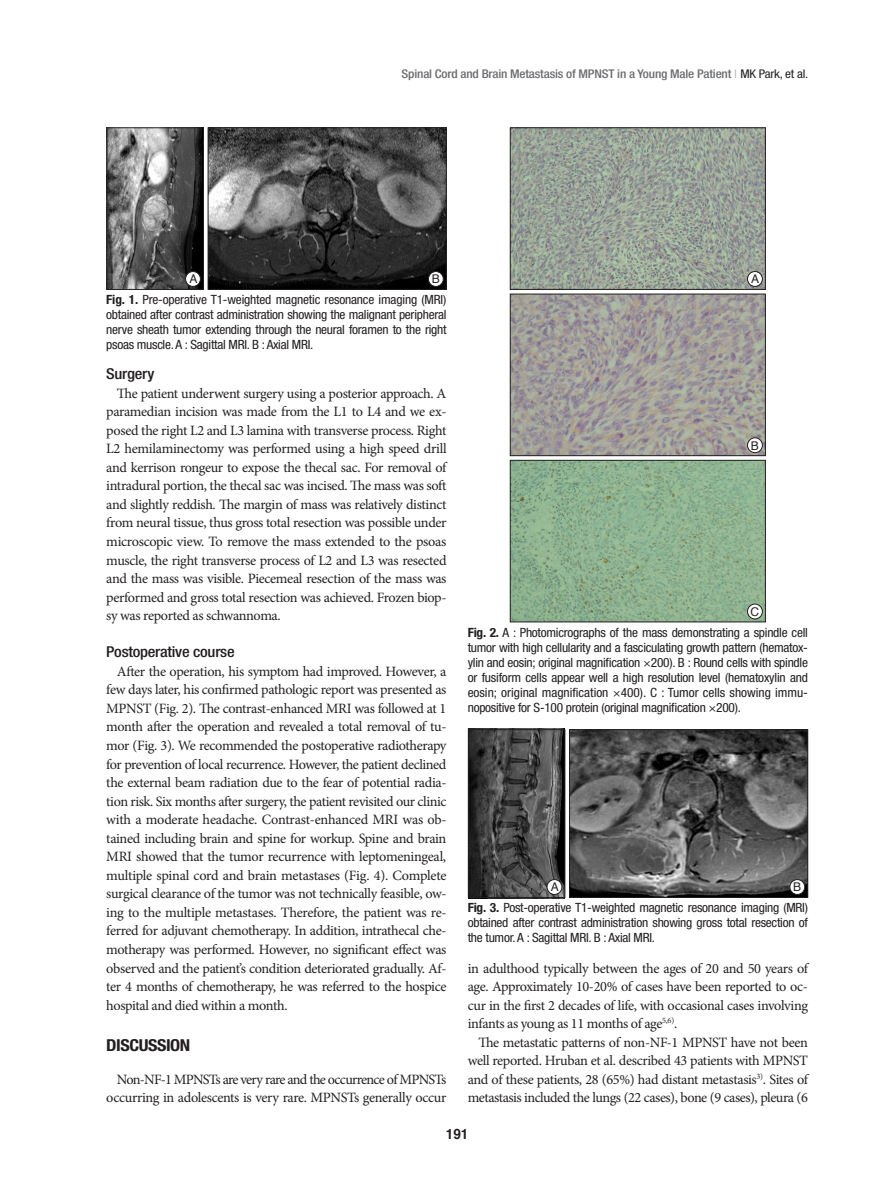
<style>
.page{position:relative;width:893px;height:1191px;background:#fff}
.page>*{position:absolute;margin:0;border:0;box-sizing:border-box;transform-origin:0 0}
.중제_JKNS{font:700 condensed 16.5px "Helvetica Neue LT Std";letter-spacing:-.025em;color:#231f20;scale:1.1 1}
.소제목_JKNS{font:500 condensed 15px "Helvetica Neue LT Std";letter-spacing:-.015em;color:#231f20;scale:1.1 1}
.본문_JKNS{font:14.25px/18.6px "Minion Pro";letter-spacing:-.03em;color:#231f20;text-align:justify}
.t1{font:700 14.25px "Helvetica";color:#231f20;scale:.95 1}
.사진설명_JKNS{font:condensed 12.75px/15px "Helvetica Neue LT Std";letter-spacing:-.02em;color:#231f20;text-align:justify;scale:1.05 1}
.런닝_JKNS{font:500 condensed 12px "Helvetica Neue LT Std";letter-spacing:-.015em;color:#6c6d70;scale:1.1 1}
.t2{font:12px "Helvetica";color:#231f20}
.s1{color:#bcbdc0}
.s2{font-weight:400;color:#231f20}
.s3{font-weight:700}
</style>
<div class="page">
<img style="left:109px;top:130px;width:93px;height:158px">
<div style="left:107px;top:128px;width:97px;height:162px;border:1px solid #231f20"></div>
<img style="left:468px;top:731px;width:97px;height:167px">
<div style="left:468px;top:729px;width:97px;height:168px;border:1px solid #231f20"></div>
<img style="left:210px;top:130px;width:234px;height:158px">
<div style="left:208px;top:128px;width:238px;height:162px;border:1px solid #231f20"></div>
<img style="left:571px;top:731px;width:235px;height:164px">
<div style="left:569px;top:729px;width:239px;height:168px;border:1px solid #231f20"></div>
<div style="left:186px;top:271px;width:14px;height:15px;background:#fff;border-radius:50%"></div>
<div style="left:185px;top:271px;width:16px;height:16px;border:1px solid #231f20;border-radius:50%"></div>
<div style="left:547px;top:879px;width:15px;height:15px;background:#fff;border-radius:50%"></div>
<div style="left:547px;top:879px;width:15px;height:15px;border:1px solid #231f20;border-radius:50%"></div>
<div style="left:428px;top:271px;width:15px;height:15px;background:#fff;border-radius:50%"></div>
<div style="left:428px;top:271px;width:15px;height:16px;border:1px solid #231f20;border-radius:50%"></div>
<div style="left:790px;top:879px;width:15px;height:15px;background:#fff;border-radius:50%"></div>
<div style="left:790px;top:879px;width:15px;height:15px;border:1px solid #231f20;border-radius:50%"></div>
<img style="left:512px;top:462px;width:252px;height:158px">
<div style="left:510px;top:460px;width:256px;height:162px;border:1px solid #231f20"></div>
<img style="left:512px;top:296px;width:252px;height:158px">
<div style="left:510px;top:294px;width:256px;height:162px;border:1px solid #231f20"></div>
<img style="left:512px;top:130px;width:252px;height:157px">
<div style="left:510px;top:128px;width:256px;height:161px;border:1px solid #231f20"></div>
<div style="left:747px;top:271px;width:15px;height:15px;background:#fff;border-radius:50%"></div>
<div style="left:747px;top:271px;width:16px;height:15px;border:1px solid #231f20;border-radius:50%"></div>
<div style="left:747px;top:438px;width:15px;height:15px;background:#fff;border-radius:50%"></div>
<div style="left:747px;top:437px;width:16px;height:16px;border:1px solid #231f20;border-radius:50%"></div>
<div style="left:747px;top:604px;width:15px;height:15px;background:#fff;border-radius:50%"></div>
<div style="left:747px;top:604px;width:16px;height:15px;border:1px solid #231f20;border-radius:50%"></div>
<p class="t2" style="left:189px;top:270px;width:10px">A</p>
<p class="런닝_JKNS" style="left:402px;top:67px;width:371px">Spinal Cord and Brain Metastasis of MPNST in a Young Male Patient <span class="s1">|</span> <span class="s2">MK Park, et al.</span></p>
<p class="t2" style="left:432px;top:270px;width:10px">B</p>
<p class="t2" style="left:751px;top:270px;width:10px">A</p>
<p class="사진설명_JKNS" style="left:106px;top:292px;width:325px"><span class="s3">Fig. 1.</span> Pre-operative T1-weighted magnetic resonance imaging (MRI) obtained after contrast administration showing the malignant peripheral nerve sheath tumor extending through the neural foramen to the right psoas muscle. A : Sagittal MRI. B : Axial MRI.</p>
<p class="소제목_JKNS" style="left:106px;top:365px;width:45px">Surgery</p>
<p class="본문_JKNS" style="left:106px;top:384px;width:342px;text-indent:11px">The patient underwent surgery using a posterior approach. A paramedian incision was made from the L1 to L4 and we ex&shy;posed the right L2 and L3 lamina with transverse process. Right L2 hemilaminectomy was performed using a high speed drill and kerrison rongeur to expose the thecal sac. For removal of intradural portion, the thecal sac was incised. The mass was soft and slightly reddish. The margin of mass was relatively distinct from neural tissue, thus gross total resection was possible under microscopic view. To remove the mass extended to the psoas muscle, the right transverse process of L2 and L3 was resected and the mass was visible. Piecemeal resection of the mass was performed and gross total resection was achieved. Frozen biop&shy;sy was reported as schwannoma.</p>
<p class="소제목_JKNS" style="left:106px;top:643px;width:118px">Postoperative course</p>
<p class="본문_JKNS" style="left:106px;top:662px;width:342px;text-indent:11px">After the operation, his symptom had improved. However, a few days later, his confirmed pathologic report was presented as MPNST (Fig. 2). The contrast-enhanced MRI was followed at 1 month after the operation and revealed a total removal of tu&shy;mor (Fig. 3). We recommended the postoperative radiotherapy for prevention of local recurrence. However, the patient declined the external beam radiation due to the fear of potential radia&shy;tion risk. Six months after surgery, the patient revisited our clinic with a moderate headache. Contrast-enhanced MRI was ob&shy;tained including brain and spine for workup. Spine and brain MRI showed that the tumor recurrence with leptomeningeal, multiple spinal cord and brain metastases (Fig. 4). Complete surgical clearance of the tumor was not technically feasible, ow&shy;ing to the multiple metastases. Therefore, the patient was re&shy;ferred for adjuvant chemotherapy. In addition, intrathecal che&shy;motherapy was performed. However, no significant effect was observed and the patient’s condition deteriorated gradually. Af&shy;ter 4 months of chemotherapy, he was referred to the hospice hospital and died within a month.</p>
<p class="중제_JKNS" style="left:106px;top:1034px;width:78px">DISCUSSION</p>
<p class="본문_JKNS" style="left:106px;top:1070px;width:342px;text-align:right">Non-NF-1 MPNSTs are very rare and the occurrence of MPNSTs occurring in adolescents is very rare. MPNSTs generally occur</p>
<p class="t2" style="left:751px;top:436px;width:10px">B</p>
<p class="t2" style="left:751px;top:602px;width:10px">C</p>
<p class="사진설명_JKNS" style="left:468px;top:625px;width:325px"><span class="s3">Fig. 2.</span> A : Photomicrographs of the mass demonstrating a spindle cell tumor with high cellularity and a fasciculating growth pattern (hematox&shy;ylin and eosin; original magnification ×200). B : Round cells with spindle or fusiform cells appear well a high resolution level (hematoxylin and eosin; original magnification ×400). C : Tumor cells showing immu&shy;nopositive for S-100 protein (original magnification ×200).</p>
<p class="t2" style="left:551px;top:878px;width:10px">A</p>
<p class="t2" style="left:793px;top:878px;width:10px">B</p>
<p class="사진설명_JKNS" style="left:468px;top:900px;width:325px"><span class="s3">Fig. 3.</span> Post-operative T1-weighted magnetic resonance imaging (MRI) obtained after contrast administration showing gross total resection of the tumor. A : Sagittal MRI. B : Axial MRI.</p>
<p class="본문_JKNS" style="left:468px;top:958px;width:342px">in adulthood typically between the ages of 20 and 50 years of age. Approximately 10-20% of cases have been reported to oc&shy;cur in the first 2 decades of life, with occasional cases involving infants as young as 11 months of age<sup>5,6)</sup>.</p>
<p class="본문_JKNS" style="left:468px;top:1033px;width:342px;text-indent:11px">The metastatic patterns of non-NF-1 MPNST have not been well reported. Hruban et al. described 43 patients with MPNST and of these patients, 28 (65%) had distant metastasis<sup>3)</sup>. Sites of metastasis included the lungs (22 cases), bone (9 cases), pleura (6</p>
<p class="t1" style="left:446px;top:1123px;width:25px">191</p>
</div>
